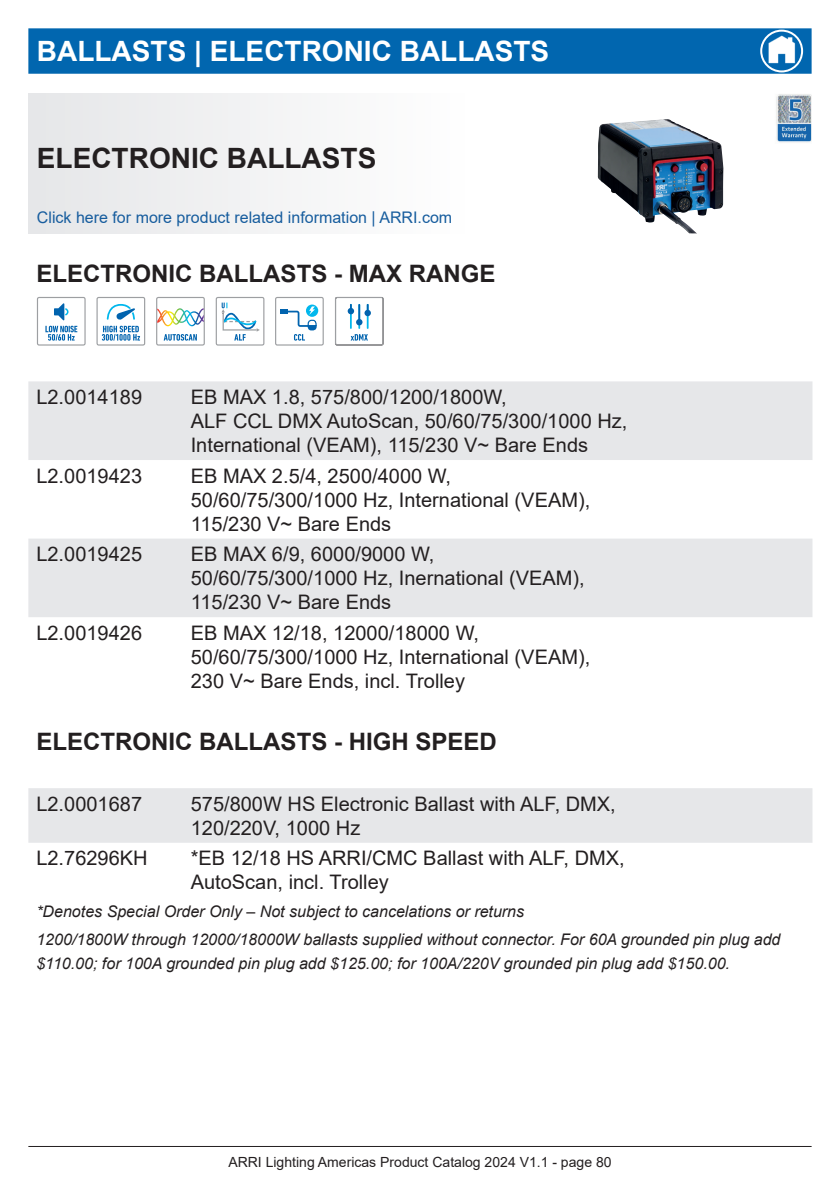
<style>
.page{position:relative;width:840px;height:1191px;background:#fff}
.page>*{position:absolute;margin:0;border:0;box-sizing:border-box;transform-origin:0 0}
.t1{font:700 28px "Arial";color:#fff}
.t2{font:700 28px "Arial";color:#231f20}
.t3{font:700 24px "Arial";color:#231f20}
.t4{font:20px/24px "Arial";color:#231f20}
.t5{font:italic 16px/27.6px "Arial";color:#231f20}
.t6{font:16px "Arial";color:#175d9e}
.t7{font:14px "Arial";color:#231f20}
</style>
<div class="page">
<div style="left:28px;top:28px;width:783px;height:46px;background:#0166af;border:2px solid #0166af"></div>
<hr style="left:28px;top:1146px;width:783px;height:1px;background:#231f20">
<div style="left:759px;top:30px;width:43px;height:42px;border:2px solid #fff;border-radius:50%"></div>
<div style="left:28px;top:93px;width:783px;height:140px;background:linear-gradient(to right,#eaebed,#fff)"></div>
<img style="left:597px;top:119px;width:126px;height:114px">
<div style="left:37px;top:297px;width:49px;height:48px;border:1px solid #9d9fa2;border-radius:2px"></div>
<svg style="left:45px;top:326px;width:32px;height:15px"></svg>
<svg style="left:54px;top:303px;width:14px;height:17px"></svg>
<div style="left:96px;top:297px;width:49px;height:48px;border:1px solid #9d9fa2;border-radius:2px"></div>
<svg style="left:102px;top:326px;width:38px;height:15px"></svg>
<svg style="left:107px;top:304px;width:28px;height:16px"></svg>
<div style="left:156px;top:297px;width:49px;height:48px;border:1px solid #9d9fa2;border-radius:2px"></div>
<svg style="left:164px;top:334px;width:33px;height:7px"></svg>
<svg style="left:157px;top:308px;width:46px;height:18px"></svg>
<div style="left:215px;top:297px;width:49px;height:48px;border:1px solid #9d9fa2;border-radius:2px"></div>
<svg style="left:221px;top:302px;width:39px;height:38px"></svg>
<div style="left:275px;top:297px;width:48px;height:48px;border:1px solid #9d9fa2;border-radius:2px"></div>
<div style="left:280px;top:309px;width:8px;height:5px;background:#0163ae"></div>
<svg style="left:306px;top:304px;width:12px;height:13px"></svg>
<svg style="left:288px;top:306px;width:29px;height:35px"></svg>
<div style="left:335px;top:297px;width:48px;height:48px;border:1px solid #9d9fa2;border-radius:2px"></div>
<svg style="left:347px;top:308px;width:7px;height:6px"></svg>
<div style="left:364px;top:310px;width:7px;height:6px;background:#0163ae;border-radius:50%"></div>
<svg style="left:350px;top:304px;width:18px;height:36px"></svg>
<img style="left:759px;top:31px;width:53px;height:37px">
<svg style="left:28px;top:381px;width:784px;height:461px"></svg>
<img style="left:773px;top:93px;width:38px;height:50px">
<h1 class="t1" style="left:37px;top:32px;width:513px">BALLASTS | ELECTRONIC BALLASTS</h1>
<h1 class="t2" style="left:37px;top:139px;width:341px">ELECTRONIC BALLASTS</h1>
<p class="t6" style="left:37px;top:206px;width:416px">Click here for more product related information | ARRI.com</p>
<p class="t3" style="left:36px;top:256px;width:460px">ELECTRONIC BALLASTS - MAX RANGE</p>
<p class="t4" style="left:36px;top:385px;width:107px">L2.0014189</p>
<p class="t4" style="left:191px;top:385px;width:438px">EB MAX 1.8, 575/800/1200/1800W,<br>ALF CCL DMX AutoScan, 50/60/75/300/1000 Hz,<br>International (VEAM), 115/230 V~ Bare Ends</p>
<p class="t4" style="left:36px;top:463px;width:107px">L2.0019423</p>
<p class="t4" style="left:191px;top:463px;width:401px">EB MAX 2.5/4, 2500/4000 W,<br>50/60/75/300/1000 Hz, International (VEAM),<br>115/230 V~ Bare Ends</p>
<p class="t4" style="left:36px;top:542px;width:107px">L2.0019425</p>
<p class="t4" style="left:191px;top:542px;width:395px">EB MAX 6/9, 6000/9000 W,<br>50/60/75/300/1000 Hz, Inernational (VEAM),<br>115/230 V~ Bare Ends</p>
<p class="t4" style="left:36px;top:620px;width:107px">L2.0019426</p>
<p class="t4" style="left:191px;top:620px;width:401px">EB MAX 12/18, 12000/18000 W,<br>50/60/75/300/1000 Hz, International (VEAM),<br>230 V~ Bare Ends, incl. Trolley</p>
<p class="t3" style="left:36px;top:724px;width:462px">ELECTRONIC BALLASTS - HIGH SPEED</p>
<p class="t4" style="left:36px;top:791px;width:107px">L2.0001687</p>
<p class="t4" style="left:191px;top:791px;width:426px">575/800W HS Electronic Ballast with ALF, DMX,<br>120/220V, 1000 Hz</p>
<p class="t4" style="left:36px;top:846px;width:113px">L2.76296KH</p>
<p class="t4" style="left:191px;top:846px;width:435px">*EB 12/18 HS ARRI/CMC Ballast with ALF, DMX,<br>AutoScan, incl. Trolley</p>
<p class="t5" style="left:36px;top:897px;width:745px">*Denotes Special Order Only – Not subject to cancelations or returns<br>1200/1800W through 12000/18000W ballasts supplied without connector. For 60A grounded pin plug add</p>
<p class="t5" style="left:36px;top:949px;width:694px">$110.00; for 100A grounded pin plug add $125.00; for 100A/220V grounded pin plug add $150.00.</p>
<p class="t7" style="left:228px;top:1152px;width:384px">ARRI Lighting Americas Product Catalog 2024 V1.1 - page 80</p>
</div>
